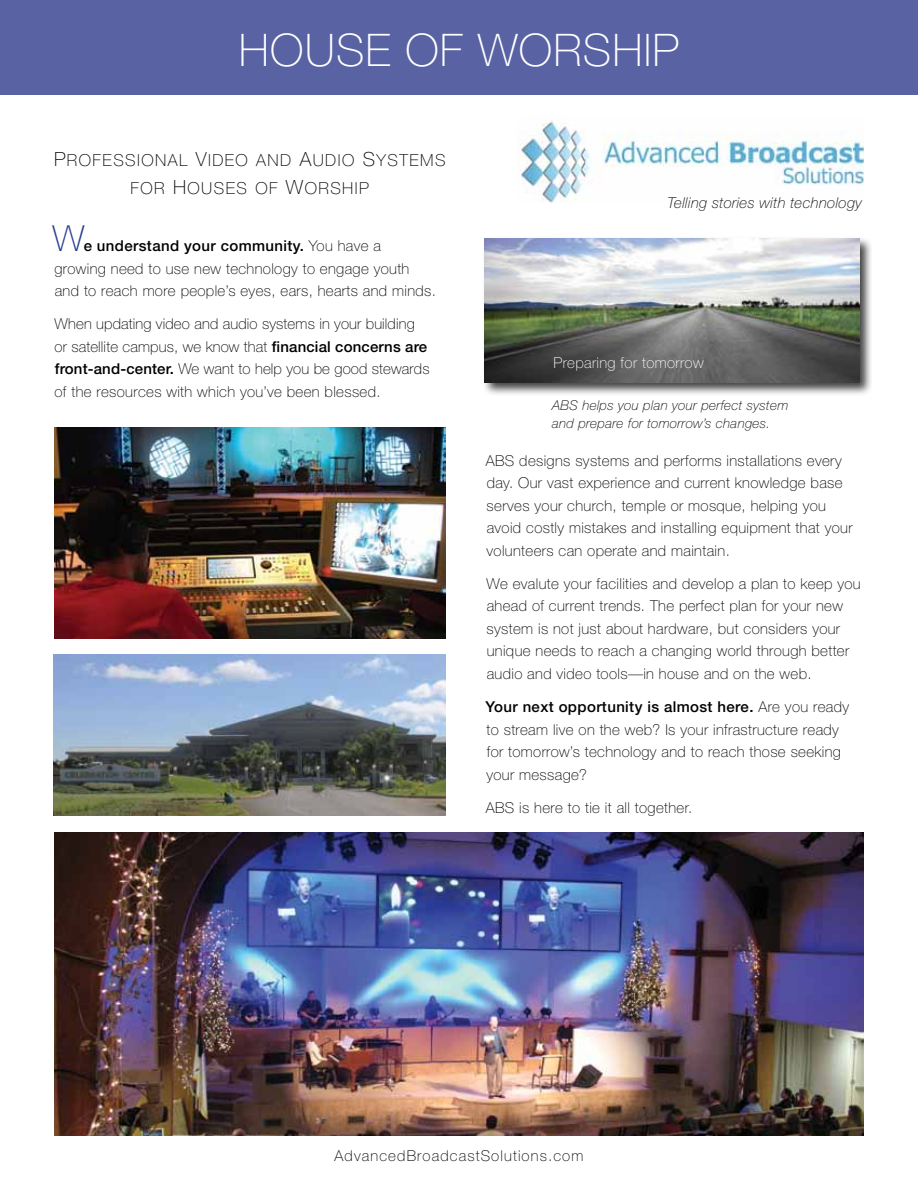
<style>
.page{position:relative;width:918px;height:1188px;background:#fff}
.page>*{position:absolute;margin:0;border:0;box-sizing:border-box;transform-origin:0 0}
.t1{font:100 45px "Helvetica Neue";letter-spacing:.025em;color:#fff}
.t2{font:100 36px "Helvetica Neue";color:#25408f}
.t3{font:16.65px/27.8px "Helvetica Neue Thin SC850";letter-spacing:.09em;color:#000;text-align:center}
.t4{font:100 15px/22.5px "Helvetica Neue";letter-spacing:.025em;color:#000}
.t5{font:100 15px "Helvetica Neue";letter-spacing:.075em;color:#000}
.t6{font:italic 100 15px "Helvetica Neue";letter-spacing:.025em;color:#000}
.t7{font:100 15px "Helvetica Neue";letter-spacing:.025em;color:#fff}
.t8{font:italic 100 13.5px/18px "Helvetica Neue";letter-spacing:.025em;color:#000}
.s1{font-size:19.5px}
.s2{font-weight:500}
</style>
<div class="page">
<img style="left:519px;top:121px;width:345px;height:82px">
<div style="left:0;top:0;width:918px;height:95px;background:#5962a2"></div>
<div style="left:482px;top:236px;width:391px;height:160px;background:#000;opacity:.75"></div>
<img style="left:484px;top:239px;width:376px;height:143px">
<img style="left:54px;top:832px;width:810px;height:304px">
<img style="left:54px;top:428px;width:392px;height:211px">
<img style="left:54px;top:655px;width:392px;height:160px">
<h1 class="t1" style="left:239px;top:24px;width:442px">house of worship</h1>
<p class="t3" style="left:54px;top:146px;width:393px"><span class="s1">P</span>ROFESSIONAL <span class="s1">V</span>IDEO AND <span class="s1">A</span>UDIO <span class="s1">S</span>YSTEMS<br>FOR <span class="s1">H</span>OUSES OF <span class="s1">W</span>ORSHIP</p>
<h2 class="t2" style="left:53px;top:218px;width:34px">W</h2>
<p class="t4" style="left:54px;top:234px;width:383px;text-indent:29px"><span class="s2">e understand your community.</span> You have a growing need to use new technology to engage youth and to reach more people’s eyes, ears, hearts and minds.</p>
<p class="t4" style="left:54px;top:313px;width:377px">When updating video and audio systems in your building or satellite campus, we know that <span class="s2">financial concerns are front-and-center.</span> We want to help you be good stewards of the resources with which you’ve been blessed.</p>
<p class="t6" style="left:667px;top:194px;width:196px">Telling stories with technology</p>
<p class="t7" style="left:554px;top:354px;width:152px">Preparing for tomorrow</p>
<p class="t8" style="left:552px;top:396px;width:238px">ABS helps you plan your perfect system and prepare for tomorrow’s changes.</p>
<p class="t4" style="left:486px;top:449px;width:368px">ABS designs systems and performs installations every day. Our vast experience and current knowledge base serves your church, temple or mosque, helping you avoid costly mistakes and installing equipment that your volunteers can operate and maintain.</p>
<p class="t4" style="left:487px;top:572px;width:376px">We evalute your facilities and develop a plan to keep you ahead of current trends. The perfect plan for your new system is not just about hardware, but considers your unique needs to reach a changing world through better audio and video tools—in house and on the web.</p>
<p class="t4" style="left:486px;top:696px;width:365px"><span class="s2">Your next opportunity is almost here.</span> Are you ready to stream live on the web? Is your infrastructure ready for tomorrow’s technology and to reach those seeking your message?</p>
<p class="t4" style="left:486px;top:796px;width:208px">ABS is here to tie it all together.</p>
<p class="t5" style="left:335px;top:1147px;width:250px">AdvancedBroadcastSolutions.com</p>
</div>
